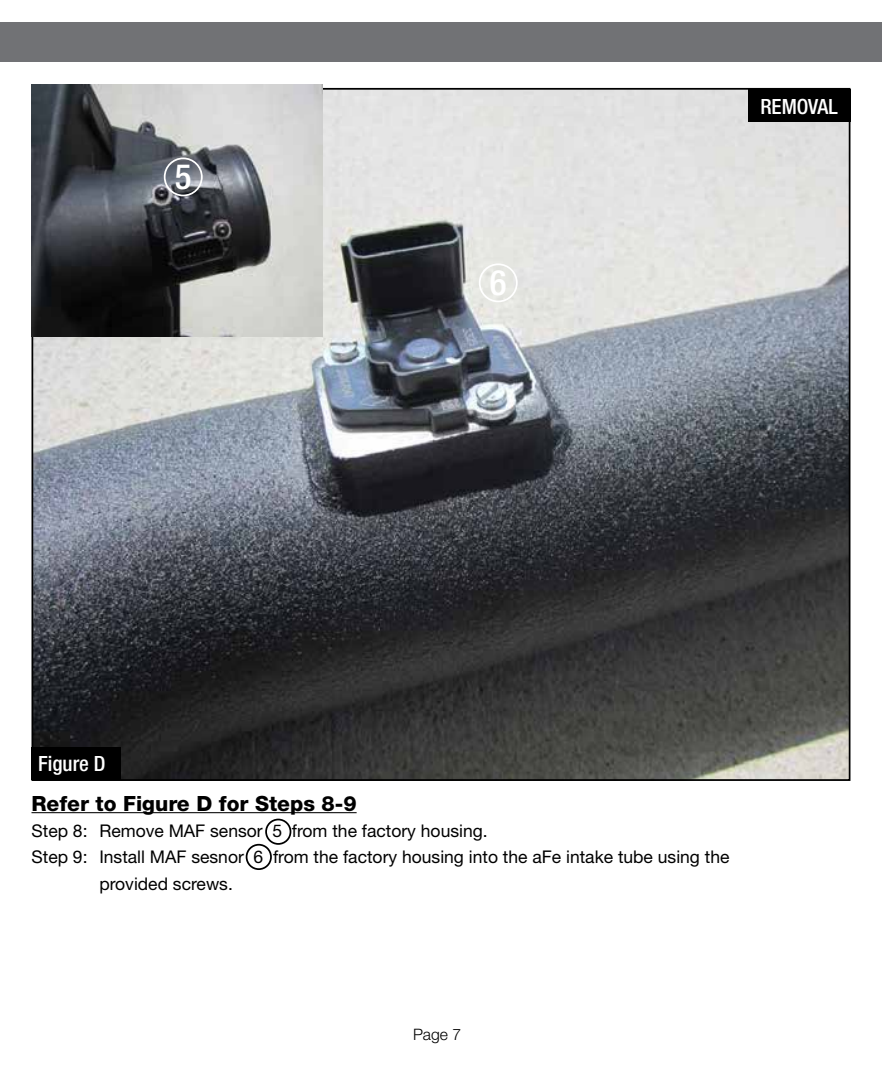
<style>
.page{position:relative;width:882px;height:1071px;background:#fff}
.page>*{position:absolute;margin:0;border:0;box-sizing:border-box;transform-origin:0 0}
.t1{font:500 condensed 35px "Helvetica Neue";color:#fff}
.t2{font:800 21px "Helvetica Neue";color:#000}
.t3{font:500 condensed 21px "Helvetica Neue";color:#fff}
.t4{font:17.5px "Helvetica Neue";color:#000}
.t5{font:300 15.75px "Helvetica Neue";color:#000}
</style>
<div class="page">
<img style="left:35px;top:91px;width:812px;height:687px">
<div style="left:0;top:23px;width:882px;height:39px;background:#717275"></div>
<hr style="left:32px;top:812px;width:325px;height:1px;background:#000">
<div style="left:32px;top:747px;width:89px;height:33px;background:#000"></div>
<div style="left:748px;top:89px;width:102px;height:33px;background:#000"></div>
<div style="left:265px;top:819px;width:26px;height:26px;border:2px solid #000;border-radius:50%"></div>
<div style="left:479px;top:263px;width:39px;height:39px;border:2px solid #fff;border-radius:50%"></div>
<img style="left:32px;top:85px;width:291px;height:252px">
<div style="left:164px;top:158px;width:39px;height:38px;border:2px solid #fff;border-radius:50%"></div>
<div style="left:246px;top:844px;width:26px;height:26px;border:2px solid #000;border-radius:50%"></div>
<h1 class="t1" style="left:175px;top:156px;width:18px">5</h1>
<h1 class="t1" style="left:490px;top:261px;width:18px">6</h1>
<p class="t3" style="left:760px;top:94px;width:79px">REMOVAL</p>
<p class="t3" style="left:38px;top:751px;width:69px">Figure D</p>
<p class="t2" style="left:32px;top:791px;width:327px">Refer to Figure D for Steps 8-9</p>
<p class="t4" style="left:32px;top:820px;width:458px">Step 8: Remove MAF sensor 5 from the factory housing.</p>
<p class="t4" style="left:32px;top:847px;width:700px">Step 9: Install MAF sesnor 6 from the factory housing into the aFe intake tube using the</p>
<p class="t4" style="left:99px;top:873px;width:135px">provided screws.</p>
<p class="t5" style="left:413px;top:1024px;width:50px">Page 7</p>
</div>
